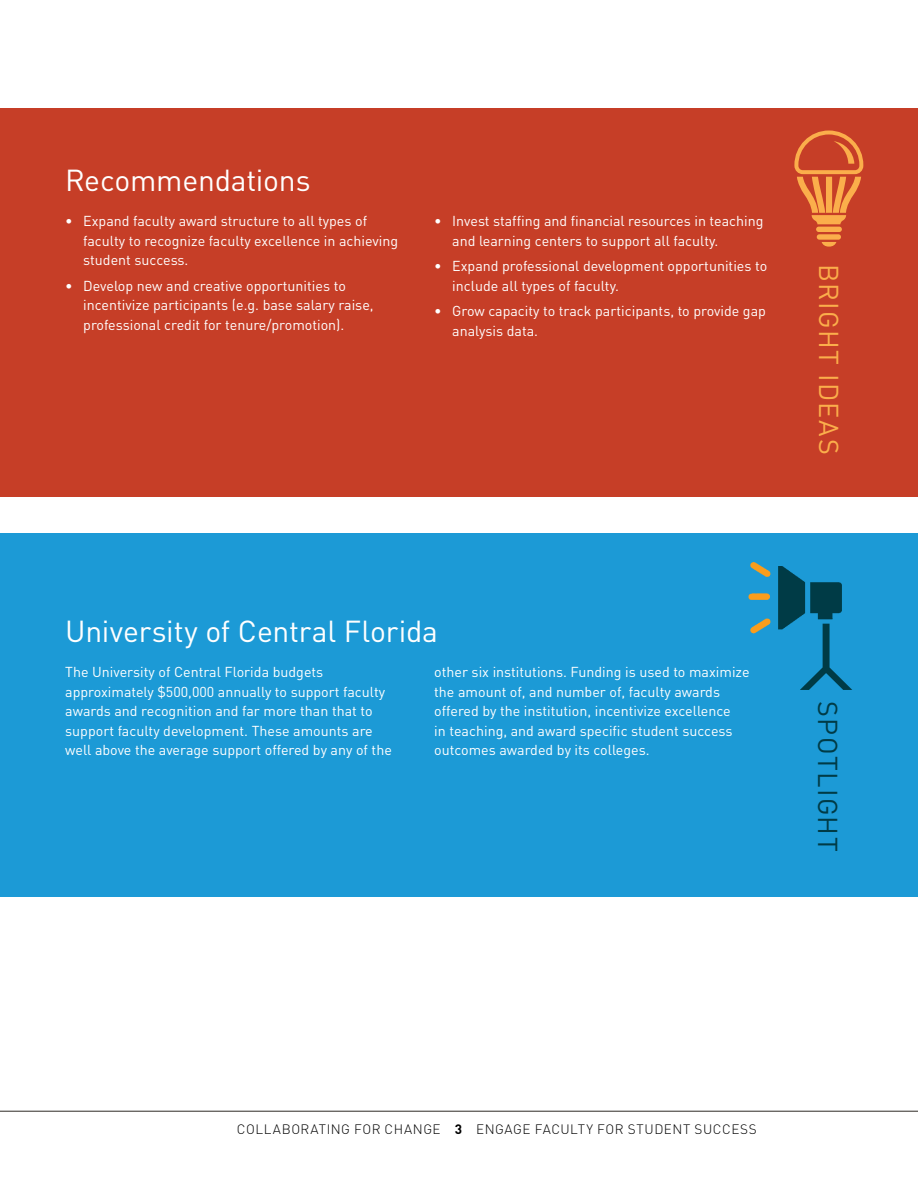
<style>
.page{position:relative;width:918px;height:1188px;background:#fff}
.page>*{position:absolute;margin:0;border:0;box-sizing:border-box;transform-origin:0 0}
.t1{font:30px "DIN";letter-spacing:-.01em;color:#fff}
.t2{font:27px "DIN";letter-spacing:.04em;color:#fbae4b}
.t3{font:27px "DIN";letter-spacing:.05em;color:#003b46}
.t4{font:14.25px/19.5px "DIN";color:#fff}
.t5{font:300 13.5px "DIN";letter-spacing:.04em;color:#000}
.s1{font-weight:700}
</style>
<div class="page">
<div style="left:0;top:533px;width:918px;height:364px;background:#1c9ad6"></div>
<div style="left:0;top:108px;width:918px;height:389px;background:#c63e27"></div>
<svg style="left:794px;top:130px;width:69px;height:117px"></svg>
<hr style="left:0;top:1111px;width:918px;height:1px;background:#2e2a25">
<img style="left:778px;top:566px;width:74px;height:124px">
<img style="left:748px;top:562px;width:23px;height:72px">
<h1 class="t1" style="left:65px;top:161px;width:247px">Recommendations</h1>
<p class="t4" style="left:83px;top:211px;width:316px;text-indent:-18px">• Expand faculty award structure to all types of faculty to recognize faculty excellence in achieving student success.</p>
<p class="t4" style="left:83px;top:275px;width:292px;text-indent:-18px">• Develop new and creative opportunities to incentivize participants (e.g. base salary raise, professional credit for tenure/promotion).</p>
<p class="t4" style="left:452px;top:211px;width:313px;text-indent:-18px">• Invest staffing and financial resources in teaching and learning centers to support all faculty.</p>
<p class="t4" style="left:452px;top:256px;width:317px;text-indent:-18px">• Expand professional development opportunities to include all types of faculty.</p>
<p class="t4" style="left:452px;top:301px;width:315px;text-indent:-18px">• Grow capacity to track participants, to provide gap analysis data.</p>
<h2 class="t2" style="left:846px;top:264px;width:192px;rotate:90deg">BRIGHT IDEAS</h2>
<h1 class="t1" style="left:65px;top:612px;width:374px">University of Central Florida</h1>
<p class="t4" style="left:65px;top:662px;width:328px">The University of Central Florida budgets approximately $500,000 annually to support faculty awards and recognition and far more than that to support faculty development. These amounts are well above the average support offered by any of the</p>
<p class="t4" style="left:434px;top:662px;width:317px">other six institutions. Funding is used to maximize the amount of, and number of, faculty awards offered by the institution, incentivize excellence<br>in teaching, and award specific student success outcomes awarded by its colleges.</p>
<h2 class="t3" style="left:845px;top:701px;width:152px;rotate:90deg">SPOTLIGHT</h2>
<p class="t5" style="left:237px;top:1121px;width:522px">COLLABORATING FOR CHANGE <span class="s1">3</span> ENGAGE FACULTY FOR STUDENT SUCCESS</p>
</div>
